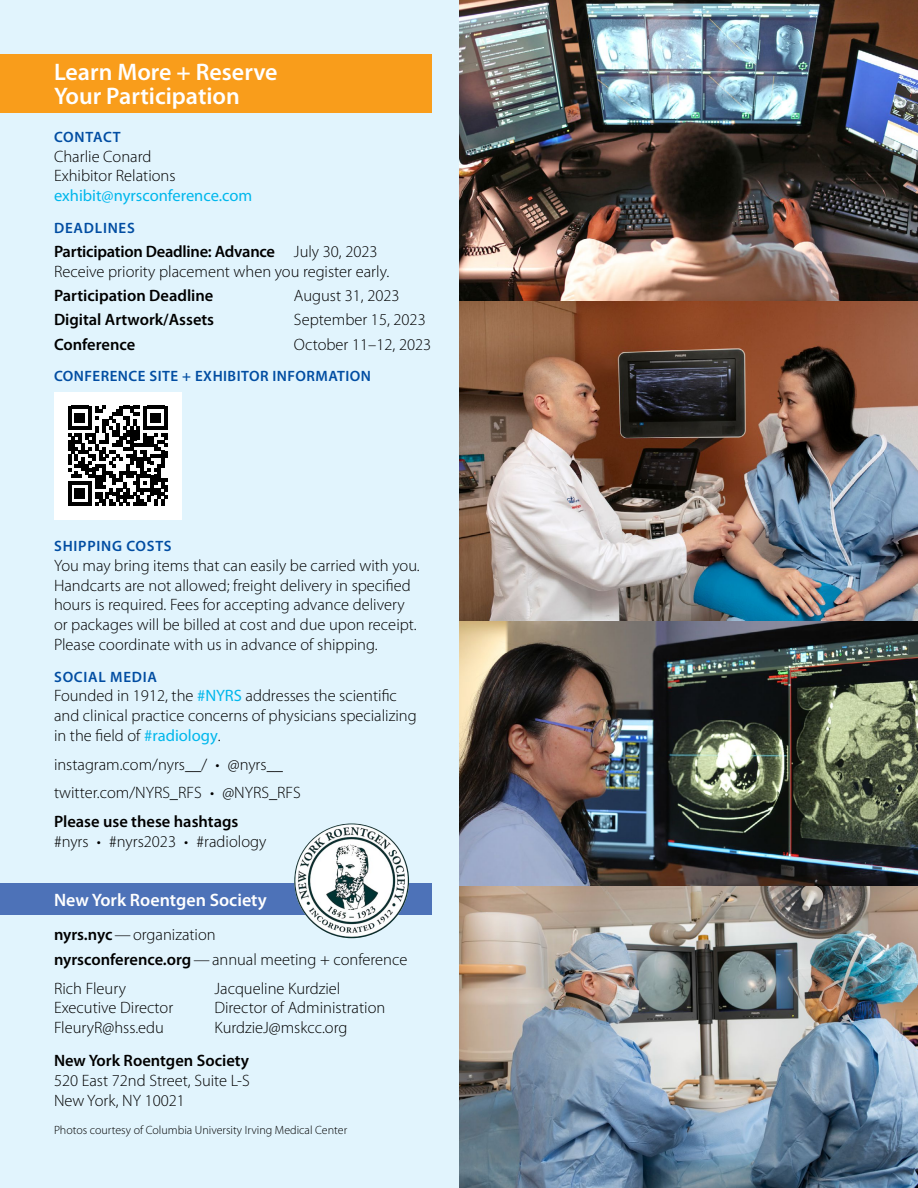
<style>
.page{position:relative;width:918px;height:1188px;background:#fff}
.page>*{position:absolute;margin:0;border:0;box-sizing:border-box;transform-origin:0 0}
.t1{font:600 24px/24px "Myriad Pro";color:#fff}
.t2{font:600 18px "Myriad Pro";color:#fff}
.t3{font:300 16.5px/19.8px "Myriad Pro";color:#000}
.t4{font:600 16.5px "Myriad Pro";color:#000}
.t5{font:16.5px "Myriad Pro";color:#00b7ec}
.t6{font:600 15px "Myriad Pro";letter-spacing:.03em;color:#014da2}
.t7{font:600 15px "Myriad Pro";letter-spacing:.05em;color:#014da2}
.t8{font:300 12px "Myriad Pro";color:#000}
.s1{font-weight:600}
.s2{font-weight:400;color:#00b7ec}
</style>
<div class="page">
<div style="left:0;top:0;width:459px;height:1188px;background:#e1f4fd"></div>
<div style="left:54px;top:392px;width:128px;height:128px;background:#fff"></div>
<svg style="left:68px;top:406px;width:100px;height:100px"></svg>
<div style="left:0;top:54px;width:432px;height:58px;background:#f99d1b"></div>
<div style="left:0;top:883px;width:432px;height:32px;background:#4d72b8"></div>
<img style="left:459px;top:0;width:459px;height:1188px">
<img style="left:294px;top:823px;width:115px;height:115px;border-radius:57px">
<h1 class="t1" style="left:54px;top:60px;width:225px">Learn More + Reserve<br>Your Participation</h1>
<p class="t6" style="left:54px;top:127px;width:68px">CONTACT</p>
<p class="t3" style="left:54px;top:146px;width:123px">Charlie Conard<br>Exhibitor Relations</p>
<p class="t5" style="left:54px;top:187px;width:200px">exhibit@nyrsconference.com</p>
<p class="t7" style="left:54px;top:218px;width:82px">DEADLINES</p>
<p class="t3" style="left:54px;top:242px;width:337px"><span class="s1">Participation Deadline: Advance</span> July 30, 2023<br>Receive priority placement when you register early.</p>
<p class="t4" style="left:54px;top:285px;width:161px">Participation Deadline</p>
<p class="t3" style="left:294px;top:286px;width:107px">August 31, 2023</p>
<p class="t4" style="left:54px;top:309px;width:162px">Digital Artwork/Assets</p>
<p class="t3" style="left:294px;top:310px;width:133px">September 15, 2023</p>
<p class="t4" style="left:54px;top:334px;width:83px">Conference</p>
<p class="t3" style="left:294px;top:335px;width:139px">October 11–12, 2023</p>
<p class="t6" style="left:54px;top:367px;width:319px">CONFERENCE SITE + EXHIBITOR INFORMATION</p>
<p class="t7" style="left:54px;top:536px;width:119px">SHIPPING COSTS</p>
<p class="t3" style="left:54px;top:556px;width:367px">You may bring items that can easily be carried with you.<br>Handcarts are not allowed; freight delivery in specified hours is required. Fees for accepting advance delivery or packages will be billed at cost and due upon receipt.<br>Please coordinate with us in advance of shipping.</p>
<p class="t7" style="left:54px;top:667px;width:104px">SOCIAL MEDIA</p>
<p class="t3" style="left:54px;top:686px;width:364px">Founded in 1912, the <span class="s2">#NYRS</span> addresses the scientific and clinical practice concerns of physicians specializing in the field of <span class="s2">#radiology</span>.</p>
<p class="t3" style="left:54px;top:750px;width:248px;line-height:28.8px">instagram.com/nyrs__/ • @nyrs__ twitter.com/NYRS_RFS • @NYRS_RFS</p>
<p class="t4" style="left:54px;top:811px;width:186px">Please use these hashtags</p>
<p class="t3" style="left:54px;top:832px;width:214px">#nyrs • #nyrs2023 • #radiology</p>
<p class="t2" style="left:54px;top:888px;width:214px">New York Roentgen Society</p>
<p class="t3" style="left:54px;top:923px;width:355px;line-height:24.3px"><span class="s1">nyrs.nyc</span>—organization <span class="s1">nyrsconference.org</span>—annual meeting + conference</p>
<p class="t3" style="left:54px;top:978px;width:73px">Rich Fleury</p>
<p class="t3" style="left:214px;top:978px;width:127px">Jacqueline Kurdziel</p>
<p class="t3" style="left:54px;top:998px;width:121px">Executive Director</p>
<p class="t3" style="left:214px;top:998px;width:172px">Director of Administration</p>
<p class="t3" style="left:54px;top:1018px;width:111px">FleuryR@hss.edu</p>
<p class="t3" style="left:214px;top:1018px;width:134px">KurdzieJ@mskcc.org</p>
<p class="t4" style="left:54px;top:1050px;width:197px">New York Roentgen Society</p>
<p class="t3" style="left:54px;top:1071px;width:197px">520 East 72nd Street, Suite L-S<br>New York, NY 10021</p>
<p class="t8" style="left:54px;top:1123px;width:295px">Photos courtesy of Columbia University Irving Medical Center</p>
</div>
